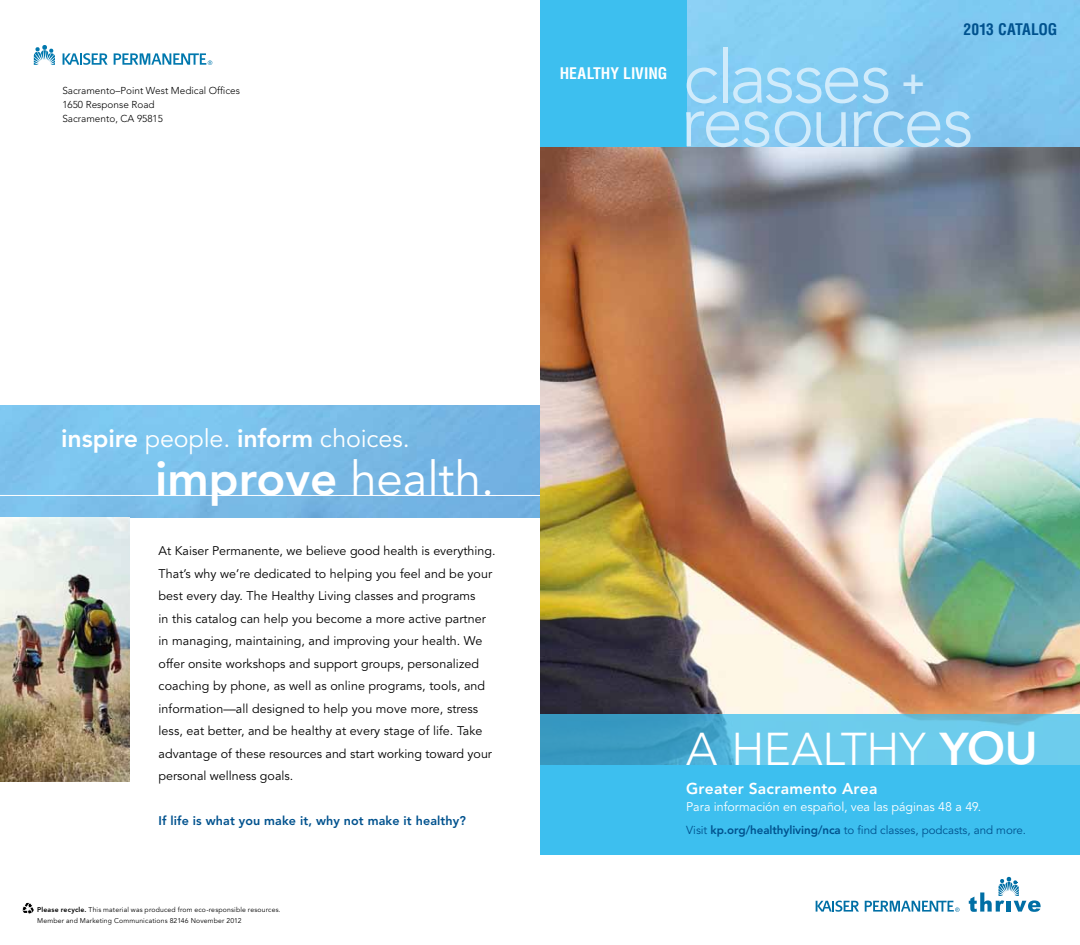
<style>
.page{position:relative;width:1080px;height:945px;background:#fff}
.page>*{position:absolute;margin:0;border:0;box-sizing:border-box;transform-origin:0 0}
.t1{font:300 73.75px "Avenir";letter-spacing:-.045em;color:#d0ebfb}
.t2{font:800 47.5px "Avenir";color:#fff}
.t3{font:300 45.62px "Avenir";letter-spacing:-.01em;color:#fff}
.t4{font:25px "Avenir";letter-spacing:-.005em;color:#fff}
.t5{font:800 15.62px "Avenir";letter-spacing:.01em;color:#fff}
.t6{font:700 condensed 15.62px "Helvetica";letter-spacing:.005em;color:#fff}
.t7{font:700 condensed 15.62px "Helvetica";letter-spacing:-.015em;color:#00528e}
.t8{font:12.5px/22.5px "Avenir";letter-spacing:.005em;color:#000}
.t9{font:12.5px "Avenir";color:#fff}
.t10{font:800 12.5px "Avenir";letter-spacing:.01em;color:#00528e}
.t11{font:11.5px "Avenir";letter-spacing:-.005em;color:#00528e}
.t12{font:300 10px/13.8px "Avenir";color:#000}
.t13{font:6.88px/11px "Avenir";letter-spacing:.025em;color:#000}
.s1{font-weight:800;font-size:35.62px}
.s2{font-weight:800}
.s3{font-weight:400}
</style>
<div class="page">
<img style="left:0;top:405px;width:540px;height:113px">
<svg style="left:22px;top:903px;width:12px;height:11px"></svg>
<svg style="left:34px;top:45px;width:21px;height:20px"></svg>
<svg style="left:63px;top:53px;width:45px;height:12px"></svg>
<svg style="left:114px;top:53px;width:98px;height:12px"></svg>
<hr style="left:0;top:495px;width:540px;height:1px;background:#fff">
<img style="left:0;top:518px;width:129px;height:264px">
<img style="left:540px;top:146px;width:540px;height:568px">
<img style="left:686px;top:0;width:394px;height:146px">
<div style="left:540px;top:0;width:146px;height:146px;background:#3dbfef"></div>
<div style="left:540px;top:765px;width:540px;height:90px;background:#3dbfef"></div>
<svg style="left:540px;top:714px;width:540px;height:51px;background:#5bbadd"></svg>
<svg style="left:969px;top:877px;width:72px;height:35px"></svg>
<svg style="left:816px;top:901px;width:43px;height:11px"></svg>
<svg style="left:865px;top:901px;width:95px;height:11px"></svg>
<p class="t12" style="left:62px;top:84px;width:179px">Sacramento–Point West Medical Offices<br>1650 Response Road<br>Sacramento, CA 95815</p>
<p class="t6" style="left:560px;top:64px;width:109px">HEALTHY LIVING</p>
<p class="t7" style="left:964px;top:19px;width:95px">2013 CATALOG</p>
<h1 class="t1" style="left:683px;top:34px;width:244px">classes <span class="s1">+</span></h1>
<h1 class="t1" style="left:681px;top:78px;width:295px">resources</h1>
<h3 class="t4" style="left:61px;top:424px;width:350px"><span class="s2">inspire</span> people. <span class="s2">inform</span> choices.</h3>
<h2 class="t2" style="left:155px;top:451px;width:341px">improve <span class="s3">health.</span></h2>
<p class="t8" style="left:159px;top:540px;width:339px">At Kaiser Permanente, we believe good health is everything.<br>That’s why we’re dedicated to helping you feel and be your best every day. The Healthy Living classes and programs<br>in this catalog can help you become a more active partner in managing, maintaining, and improving your health. We offer onsite workshops and support groups, personalized coaching by phone, as well as online programs, tools, and information—all designed to help you move more, stress less, eat better, and be healthy at every stage of life. Take advantage of these resources and start working toward your personal wellness goals.</p>
<p class="t10" style="left:159px;top:813px;width:309px">If life is what you make it, why not make it healthy?</p>
<p class="t13" style="left:37px;top:904px;width:245px"><span class="s2">Please recycle.</span> This material was produced from eco-responsible resources.<br>Member and Marketing Communications 82146 November 2012</p>
<h3 class="t3" style="left:686px;top:722px;width:353px">A healthy <span class="s2">you</span></h3>
<p class="t5" style="left:686px;top:779px;width:193px">Greater Sacramento Area</p>
<p class="t9" style="left:686px;top:800px;width:297px">Para información en español, vea las páginas 48 a 49.</p>
<p class="t11" style="left:686px;top:824px;width:341px">Visit <span class="s2">kp.org/healthyliving/nca</span> to find classes, podcasts, and more.</p>
</div>
